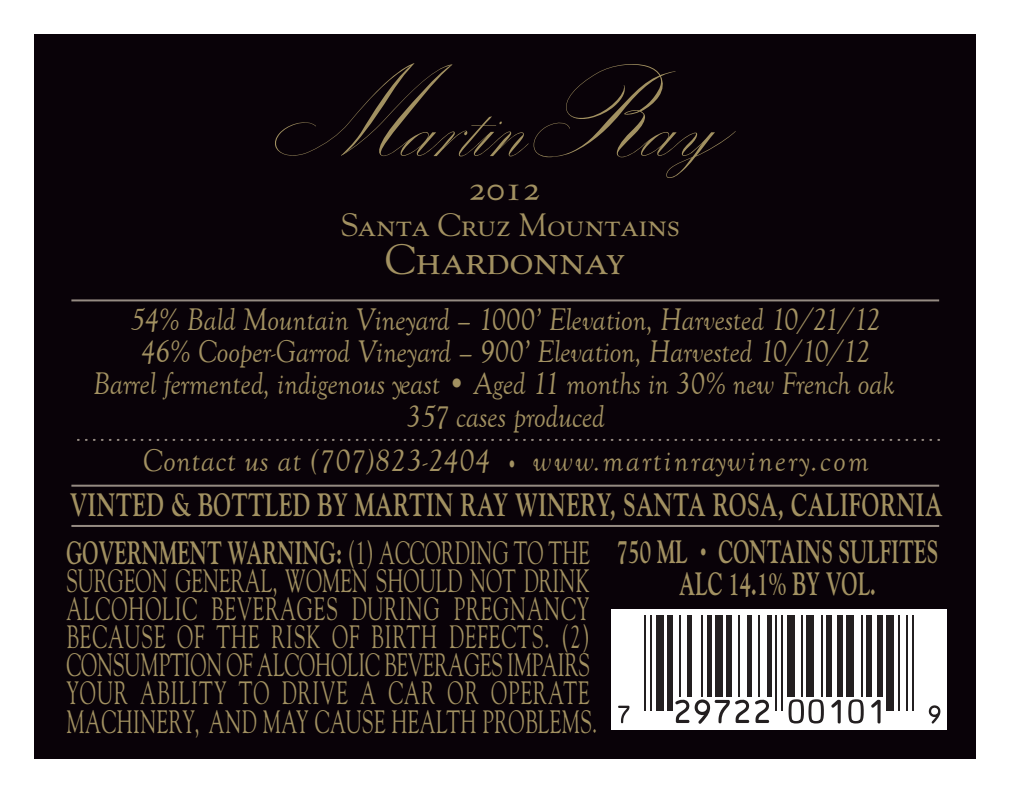
<style>
.page{position:relative;width:1010px;height:794px;background:#fff}
.page>*{position:absolute;margin:0;border:0;box-sizing:border-box;transform-origin:0 0}
.t1{font:42.4px "Goudy SC";color:#a29161}
.t2{font:36px "Goudy SC";color:#a29161}
.t3{font:32px/28px "Goudy";letter-spacing:.02em;color:#a29161;scale:.64 1}
.t4{font:italic 32px "Goudy Old Style T";color:#a29161;scale:.9 1}
.t5{font:700 32px "Goudy";letter-spacing:.015em;color:#a29161;scale:.7 1}
.t6{font:italic 32px "Goudy Old Style T";letter-spacing:.035em;color:#a29161;scale:.95 1}
.t7{font:700 32px/32px "Goudy";letter-spacing:.015em;color:#a29161;text-align:center;scale:.64 1}
.t8{font:32px "Goudy SC";color:#a29161}
.s1{font-family:"Goudy";font-weight:700;font-style:normal;font-size:20px}
.s2{font-weight:700}
.s3{font-size:20px}
</style>
<div class="page">
<div style="left:34px;top:35px;width:941px;height:724px;background:#090208"></div>
<div style="left:611px;top:609px;width:335px;height:120px;background:#fff"></div>
<svg style="left:275px;top:63px;width:460px;height:115px"></svg>
<hr style="left:71px;top:525px;width:867px;height:2px;background:#958b82">
<hr style="left:71px;top:484px;width:867px;height:3px;background:#958b82">
<svg style="left:77px;top:439px;width:861px;height:2px"></svg>
<hr style="left:71px;top:299px;width:867px;height:2px;background:#958b82">
<hr style="left:644px;top:615px;width:2px;height:96px;background:#231f20">
<hr style="left:650px;top:615px;width:2px;height:96px;background:#231f20">
<div style="left:655px;top:615px;width:8px;height:96px;background:#231f20"></div>
<div style="left:666px;top:615px;width:5px;height:96px;background:#231f20"></div>
<hr style="left:678px;top:615px;width:2px;height:81px;background:#231f20">
<hr style="left:687px;top:615px;width:4px;height:81px;background:#231f20">
<hr style="left:701px;top:615px;width:2px;height:81px;background:#231f20">
<div style="left:706px;top:615px;width:5px;height:81px;background:#231f20"></div>
<div style="left:715px;top:615px;width:8px;height:81px;background:#231f20"></div>
<div style="left:726px;top:615px;width:5px;height:81px;background:#231f20"></div>
<hr style="left:738px;top:615px;width:2px;height:81px;background:#231f20">
<div style="left:746px;top:615px;width:5px;height:81px;background:#231f20"></div>
<hr style="left:758px;top:615px;width:2px;height:81px;background:#231f20">
<div style="left:766px;top:615px;width:5px;height:81px;background:#231f20"></div>
<hr style="left:775px;top:615px;width:2px;height:96px;background:#231f20">
<hr style="left:780px;top:615px;width:2px;height:96px;background:#231f20">
<div style="left:786px;top:615px;width:8px;height:81px;background:#231f20"></div>
<hr style="left:800px;top:615px;width:2px;height:81px;background:#231f20">
<div style="left:806px;top:615px;width:8px;height:81px;background:#231f20"></div>
<hr style="left:820px;top:615px;width:2px;height:81px;background:#231f20">
<div style="left:826px;top:615px;width:5px;height:81px;background:#231f20"></div>
<div style="left:837px;top:615px;width:5px;height:81px;background:#231f20"></div>
<div style="left:846px;top:615px;width:7px;height:81px;background:#231f20"></div>
<hr style="left:860px;top:615px;width:2px;height:81px;background:#231f20">
<div style="left:866px;top:615px;width:5px;height:81px;background:#231f20"></div>
<div style="left:877px;top:615px;width:5px;height:81px;background:#231f20"></div>
<div style="left:886px;top:615px;width:7px;height:96px;background:#231f20"></div>
<hr style="left:897px;top:615px;width:2px;height:96px;background:#231f20">
<hr style="left:905px;top:615px;width:2px;height:96px;background:#231f20">
<hr style="left:911px;top:615px;width:2px;height:96px;background:#231f20">
<svg style="left:618px;top:705px;width:11px;height:18px"></svg>
<svg style="left:675px;top:699px;width:54px;height:24px"></svg>
<svg style="left:735px;top:699px;width:34px;height:24px"></svg>
<svg style="left:788px;top:699px;width:35px;height:24px"></svg>
<svg style="left:831px;top:700px;width:9px;height:23px"></svg>
<svg style="left:848px;top:699px;width:15px;height:24px"></svg>
<svg style="left:871px;top:700px;width:9px;height:23px"></svg>
<svg style="left:928px;top:705px;width:12px;height:18px"></svg>
<p class="t2" style="left:468px;top:166px;width:74px">2012</p>
<p class="t8" style="left:341px;top:206px;width:340px">Santa Cruz Mountains</p>
<h1 class="t1" style="left:385px;top:235px;width:241px">Chardonnay</h1>
<p class="t4" style="left:130px;top:302px;width:835px">54% Bald Mountain Vineyard – 1000’ Elevation, Harvested 10/21/12</p>
<p class="t4" style="left:141px;top:334px;width:812px">46% Cooper-Garrod Vineyard – 900’ Elevation, Harvested 10/10/12</p>
<p class="t4" style="left:93px;top:366px;width:891px">Barrel fermented, indigenous yeast • Aged 11 months in 30% new French oak</p>
<p class="t4" style="left:406px;top:399px;width:221px">357 cases produced</p>
<p class="t6" style="left:142px;top:443px;width:765px">Contact us at (707)823-2404 <span class="s1">•</span> www.martinraywinery.com</p>
<p class="t5" style="left:70px;top:486px;width:1247px">VINTED &amp; BOTTLED BY MARTIN RAY WINERY, SANTA ROSA, CALIFORNIA</p>
<p class="t3" style="left:66px;top:537px;width:831px"><span class="s2">GOVERNMENT WARNING:</span> (1) ACCORDING TO THE SURGEON GENERAL, WOMEN SHOULD NOT DRINK ALCOHOLIC BEVERAGES DURING PREGNANCY BECAUSE OF THE RISK OF BIRTH DEFECTS. (2)<br>CONSUMPTION OF ALCOHOLIC BEVERAGES IMPAIRS YOUR ABILITY TO DRIVE A CAR OR OPERATE MACHINERY, AND MAY CAUSE HEALTH PROBLEMS.</p>
<p class="t7" style="left:616px;top:535px;width:503px">750 ML <span class="s3">•</span> CONTAINS SULFITES<br>ALC 14.1% BY VOL.</p>
</div>
